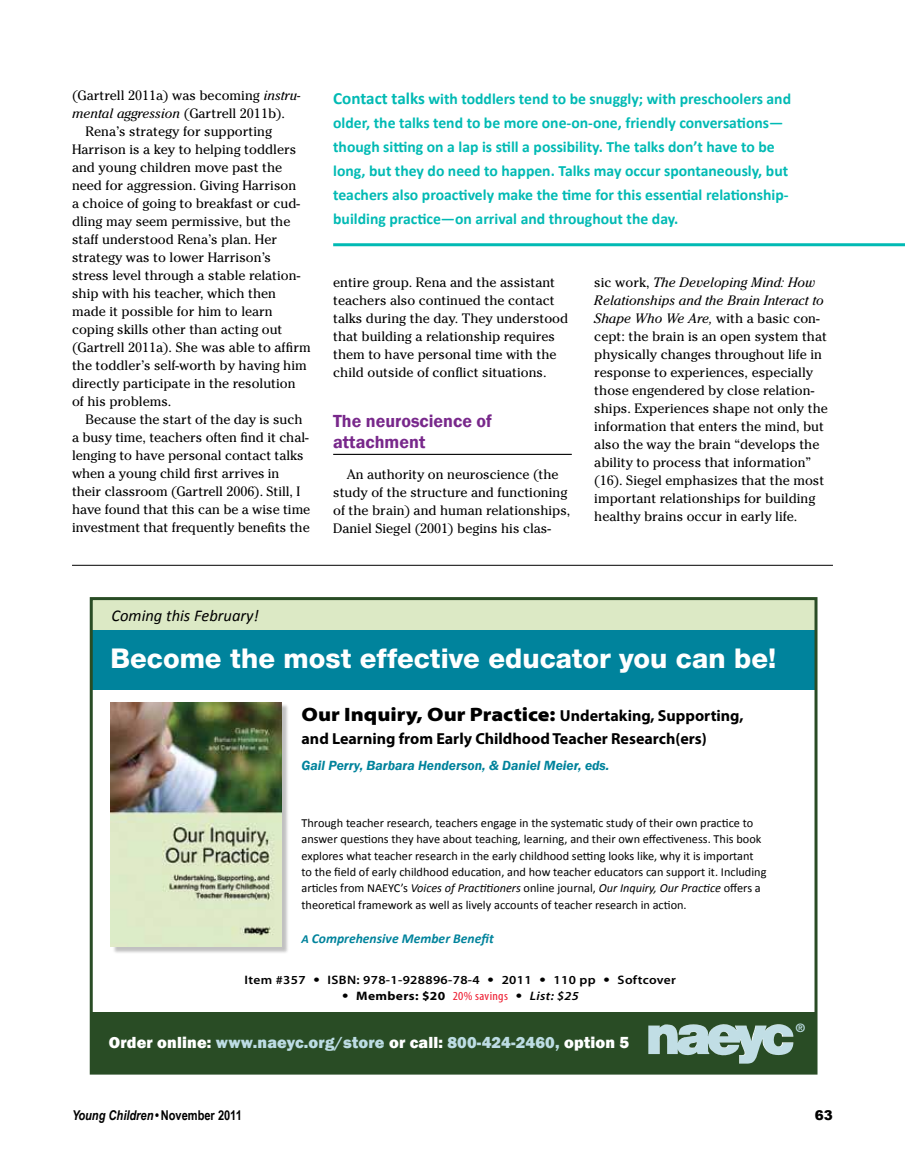
<style>
.page{position:relative;width:905px;height:1175px;background:#fff}
.page>*{position:absolute;margin:0;border:0;box-sizing:border-box;transform-origin:0 0}
.t1{font:800 27.3px "Helvetica Neue LT Std";color:#fff}
.t2{font:900 semi-expanded 19.5px "Myriad Pro";color:#000;scale:1.05 1}
.t3{font:600 18px/21px "Franklin Gothic";color:#78288b}
.t4{font:800 16.5px "Franklin Gothic";letter-spacing:.01em;color:#bcdce3}
.t5{font:italic 16.5px "Calibri";color:#000}
.t6{font:700 15.9px "Myriad Pro";color:#000}
.t7{font:700 15.6px/24px "Calibri";color:#00bab4}
.t8{font:italic 600 13.65px "Franklin Gothic";color:#00839c}
.t9{font:italic 700 13.65px "Calibri";color:#00839c}
.t10{font:13.5px/18px "Cheltenham Std";color:#000}
.t11{font:italic 13.5px "Cheltenham Std";color:#000}
.t12{font:italic 700 13.5px "Arial Narrow";color:#000}
.t13{font:900 13.5px "Arial";color:#000}
.t14{font:12.3px/16.4px "Calibri";color:#000}
.t15{font:600 12.3px "Myriad Pro";letter-spacing:.025em;color:#000;scale:1.1 1}
.t16{font:700 12.3px "Myriad Pro";letter-spacing:.025em;color:#000;scale:1.1 1}
.t17{font:700 11.7px "Helvetica Neue LT Std";color:#bcdce3}
.s1{font-style:italic}
.s2{font-style:normal}
.s3{font-size:17.1px}
.s4{font-weight:700;font-stretch:normal;font-size:15.9px}
.s5{font-size:12.3px}
.s6{font-family:"Cheltenham";font-weight:400}
.s7{font-weight:400;font-stretch:condensed;color:#ed1b2f}
.s8{font-weight:600;font-style:italic}
.s9{color:#fff}
</style>
<div class="page">
<hr style="left:333px;top:243px;width:571px;height:3px;background:#00bab4">
<hr style="left:72px;top:565px;width:760px;height:1px;background:#000">
<hr style="left:333px;top:454px;width:239px;height:1px;background:#000">
<div style="left:90px;top:597px;width:726px;height:37px;background:#dce9c5"></div>
<div style="left:92px;top:1012px;width:724px;height:61px;background:#294c25"></div>
<div style="left:91px;top:629px;width:724px;height:60px;background:#00839c"></div>
<div style="left:90px;top:597px;width:727px;height:477px;border:3px solid #294c25"></div>
<img style="left:648px;top:1024px;width:145px;height:39px">
<div style="left:112px;top:703px;width:177px;height:251px;background:#000;opacity:.25"></div>
<img style="left:111px;top:702px;width:171px;height:244px">
<p class="t10" style="left:72px;top:86px;width:230px">(Gartrell 2011a) was becoming <span class="s1">instru-</span></p>
<p class="t11" style="left:72px;top:105px;width:214px">mental aggression <span class="s2">(Gartrell 2011b).</span></p>
<p class="t10" style="left:86px;top:122px;width:188px">Rena’s strategy for supporting</p>
<p class="t10" style="left:72px;top:140px;width:226px">Harrison is a key to helping toddlers</p>
<p class="t10" style="left:72px;top:158px;width:212px">and young children move past the</p>
<p class="t10" style="left:72px;top:177px;width:226px">need for aggression. Giving Harrison</p>
<p class="t10" style="left:72px;top:195px;width:229px">a choice of going to breakfast or cud-</p>
<p class="t10" style="left:72px;top:213px;width:220px">dling may seem permissive, but the</p>
<p class="t10" style="left:72px;top:231px;width:207px">staff understood Rena’s plan. Her</p>
<p class="t10" style="left:72px;top:249px;width:201px">strategy was to lower Harrison’s</p>
<p class="t10" style="left:72px;top:267px;width:230px">stress level through a stable relation-</p>
<p class="t10" style="left:72px;top:285px;width:205px">ship with his teacher, which then</p>
<p class="t10" style="left:72px;top:303px;width:202px">made it possible for him to learn</p>
<p class="t10" style="left:72px;top:321px;width:212px">coping skills other than acting out</p>
<p class="t10" style="left:72px;top:339px;width:240px">(Gartrell 2011a). She was able to affirm</p>
<p class="t10" style="left:72px;top:357px;width:236px">the toddler’s self-worth by having him</p>
<p class="t10" style="left:72px;top:375px;width:225px">directly participate in the resolution</p>
<p class="t10" style="left:72px;top:393px;width:101px">of his problems.</p>
<p class="t10" style="left:85px;top:411px;width:218px">Because the start of the day is such</p>
<p class="t10" style="left:72px;top:429px;width:238px">a busy time, teachers often find it chal-</p>
<p class="t10" style="left:72px;top:447px;width:233px">lenging to have personal contact talks</p>
<p class="t10" style="left:72px;top:465px;width:209px">when a young child first arrives in</p>
<p class="t10" style="left:72px;top:483px;width:230px">their classroom (Gartrell 2006). Still, I</p>
<p class="t10" style="left:72px;top:501px;width:240px">have found that this can be a wise time</p>
<p class="t10" style="left:72px;top:519px;width:239px">investment that frequently benefits the</p>
<p class="t7" style="left:333px;top:86px;width:459px"><span class="s3">Contact talks</span> with toddlers tend to be snuggly; with preschoolers and older, the talks tend to be more one-on-one, friendly conversations— though sitting on a lap is still a possibility. The talks don’t have to be long, but they do need to happen. Talks may occur spontaneously, but teachers also proactively make the time for this essential relationship&shy;building practice—on arrival and throughout the day.</p>
<p class="t10" style="left:333px;top:274px;width:236px">entire group. Rena and the assistant teachers also continued the contact talks during the day. They understood that building a relationship requires them to have personal time with the child outside of conflict situations.</p>
<h3 class="t3" style="left:333px;top:410px;width:160px">The neuroscience of attachment</h3>
<p class="t10" style="left:333px;top:466px;width:239px;text-indent:14px">An authority on neuroscience (the study of the structure and functioning of the brain) and human relationships, Daniel Siegel (2001) begins his clas-</p>
<p class="t10" style="left:594px;top:274px;width:235px">sic work, <span class="s1">The Developing Mind: How Relationships and the Brain Interact to Shape Who We Are,</span> with a basic con&shy;cept: the brain is an open system that physically changes throughout life in response to experiences, especially those engendered by close relation&shy;ships. Experiences shape not only the information that enters the mind, but also the way the brain “develops the ability to process that information” (16). Siegel emphasizes that the most important relationships for building healthy brains occur in early life.</p>
<p class="t5" style="left:111px;top:605px;width:149px">Coming this February!</p>
<h1 class="t1" style="left:110px;top:642px;width:667px">Become the most effective educator you can be!</h1>
<h2 class="t2" style="left:301px;top:703px;width:422px">Our Inquiry, Our Practice: <span class="s4">Undertaking, Supporting,</span></h2>
<p class="t6" style="left:301px;top:728px;width:407px">and Learning from Early Childhood Teacher Research(ers)</p>
<p class="t8" style="left:301px;top:756px;width:309px">Gail Perry, Barbara Henderson, &amp; Daniel Meier, eds.</p>
<p class="t14" style="left:301px;top:814px;width:466px">Through teacher research, teachers engage in the systematic study of their own practice to answer questions they have about teaching, learning, and their own effectiveness. This book explores what teacher research in the early childhood setting looks like, why it is important to the field of early childhood education, and how teacher educators can support it. Including articles from NAEYC’s <span class="s1">Voices of Practitioners</span> online journal, <span class="s1">Our Inquiry, Our Practice</span> offers a theoretical framework as well as lively accounts of teacher research in action.</p>
<p class="t9" style="left:301px;top:929px;width:194px"><span class="s5">A</span> Comprehensive Member Benefit</p>
<p class="t15" style="left:244px;top:972px;width:394px">Item #357 <span class="s6">•</span> ISBN: 978-1-928896-78-4 <span class="s6">•</span> 2011 <span class="s6">•</span> 110 pp <span class="s6">•</span> Softcover</p>
<p class="t16" style="left:342px;top:988px;width:217px"><span class="s6">•</span> Members: $20 <span class="s7">20% savings</span> <span class="s6">•</span> <span class="s8">List: $25</span></p>
<p class="t4" style="left:109px;top:1032px;width:522px"><span class="s9">Order online:</span> www.naeyc.org/store <span class="s9">or call:</span> 800-424-2460, <span class="s9">option 5</span></p>
<p class="t17" style="left:795px;top:1020px;width:11px">®</p>
<p class="t12" style="left:72px;top:1105px;width:171px">Young Children <span class="s2">• November 2011</span></p>
<p class="t13" style="left:814px;top:1105px;width:20px">63</p>
</div>
